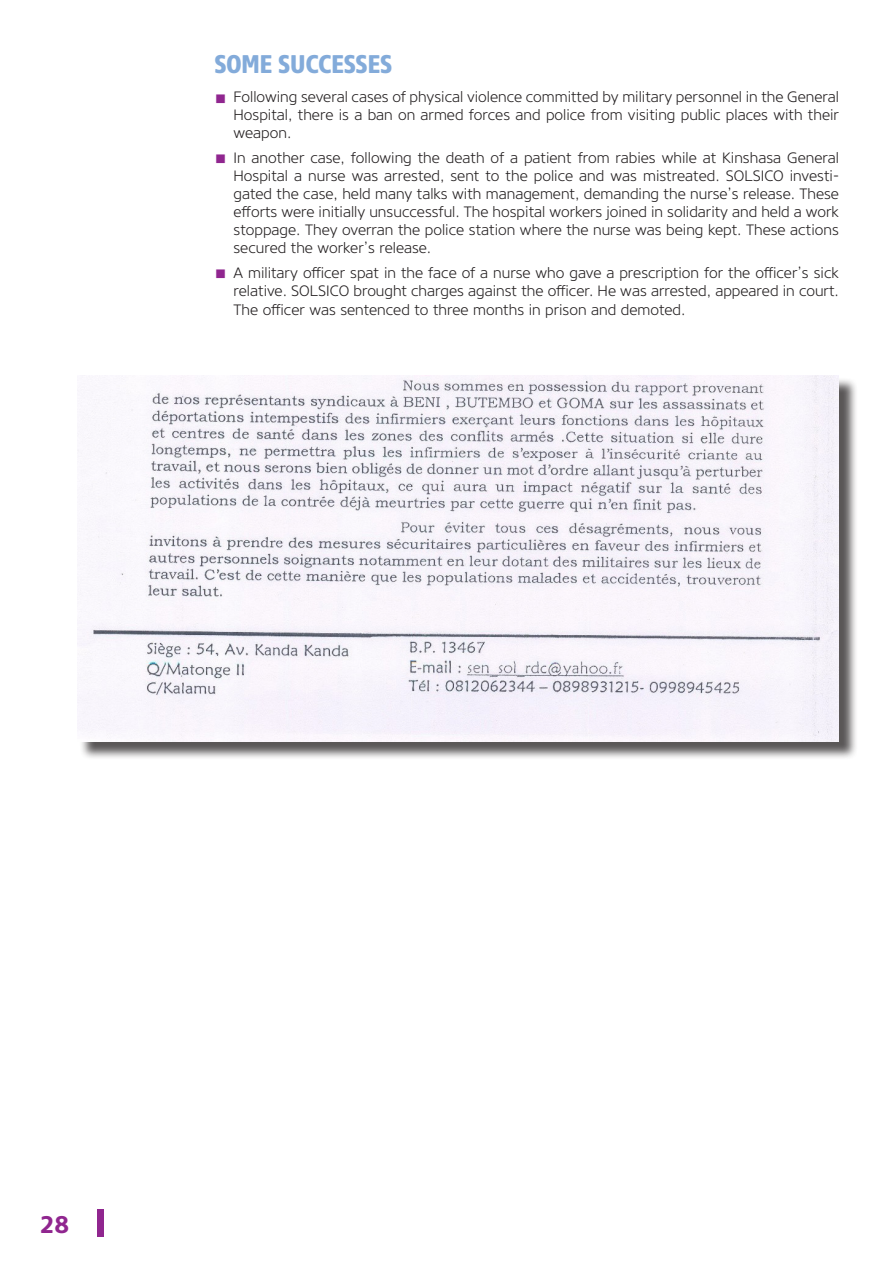
<style>
.page{position:relative;width:893px;height:1263px;background:#fff}
.page>*{position:absolute;margin:0;border:0;box-sizing:border-box;transform-origin:0 0}
.PESO3{font:800 25.5px "Core Sans NR77 Cn";color:#83abda}
.t1{font:700 24px "Core Sans NR65";color:#90268f}
.t2{font:300 15px/18px "Core Sans NR35";color:#231f20;text-align:justify}
.s1{font-size:27px;color:#90268f}
</style>
<div class="page">
<div style="left:97px;top:1210px;width:7px;height:27px;background:#90268f"></div>
<div style="left:80px;top:377px;width:778px;height:383px;background:#231f20;opacity:.75"></div>
<img style="left:77px;top:375px;width:762px;height:367px">
<p class="PESO3" style="left:214px;top:47px;width:180px">SOME SUCCESSES</p>
<p class="t2" style="left:234px;top:88px;width:607px;text-indent:-19px"><span class="s1">▪</span> Following several cases of physical violence committed by military personnel in the General Hospital, there is a ban on armed forces and police from visiting public places with their weapon.</p>
<p class="t2" style="left:234px;top:149px;width:607px;text-indent:-19px"><span class="s1">▪</span> In another case, following the death of a patient from rabies while at Kinshasa General Hospital a nurse was arrested, sent to the police and was mistreated. SOLSICO investi&shy;gated the case, held many talks with management, demanding the nurse’s release. These efforts were initially unsuccessful. The hospital workers joined in solidarity and held a work</p>
<p class="t2" style="left:234px;top:221px;width:607px">stoppage. They overran the police station where the nurse was being kept. These actions secured the worker’s release.</p>
<p class="t2" style="left:234px;top:263px;width:607px;line-height:18.5px;text-indent:-19px"><span class="s1">▪</span> A military officer spat in the face of a nurse who gave a prescription for the officer’s sick relative. SOLSICO brought charges against the officer. He was arrested, appeared in court.<br>The officer was sentenced to three months in prison and demoted.</p>
<h2 class="t1" style="left:40px;top:1209px;width:31px">28</h2>
</div>
